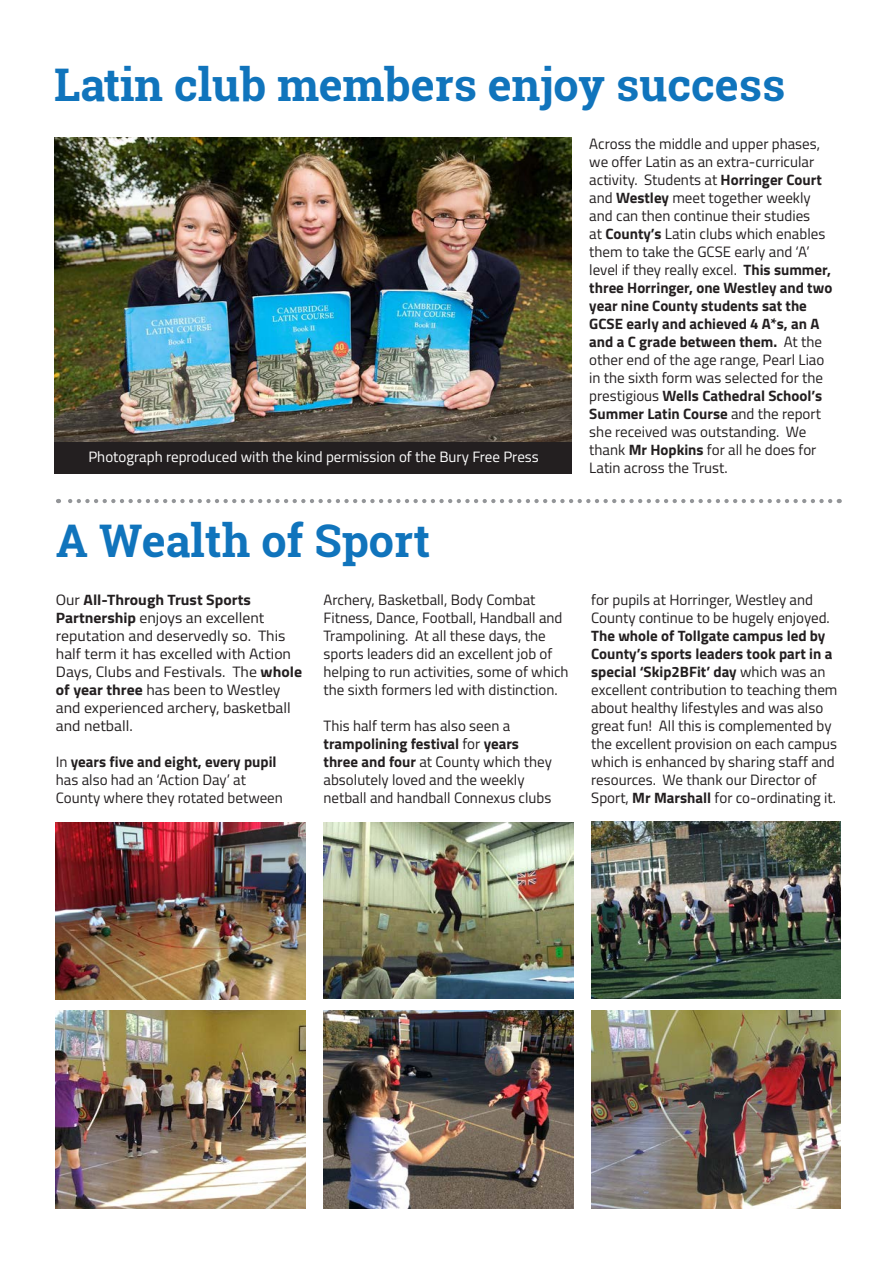
<style>
.page{position:relative;width:893px;height:1263px;background:#fff}
.page>*{position:absolute;margin:0;border:0;box-sizing:border-box;transform-origin:0 0}
.t1{font:700 45px "Roboto Slab";color:#1074bc}
.t2{font:15px/18px "Titillium";color:#231f20}
.t3{font:15px/18px "Titillium";color:#231f20;scale:1.05 1}
.t4{font:15px "Titillium";color:#fff}
.s1{font-weight:700}
</style>
<div class="page">
<img style="left:54px;top:138px;width:517px;height:304px">
<div style="left:54px;top:442px;width:517px;height:32px;background:#231f20"></div>
<svg style="left:58px;top:499px;width:772px;height:4px"></svg>
<img style="left:591px;top:1010px;width:250px;height:199px">
<img style="left:56px;top:1010px;width:250px;height:199px">
<img style="left:324px;top:1010px;width:249px;height:198px">
<img style="left:324px;top:822px;width:249px;height:177px">
<img style="left:56px;top:823px;width:250px;height:176px">
<img style="left:591px;top:822px;width:250px;height:177px">
<p class="t1" style="left:54px;top:54px;width:733px">Latin club members enjoy success</p>
<p class="t2" style="left:589px;top:134px;width:244px">Across the middle and upper phases, we offer Latin as an extra-curricular activity. Students at <span class="s1">Horringer Court </span>and <span class="s1">Westley</span> meet together weekly and can then continue their studies<br>at <span class="s1">County’s</span> Latin clubs which enables them to take the GCSE early and ‘A’ level if they really excel. <span class="s1">This summer, three Horringer, one Westley and two year nine County students sat the GCSE early and achieved 4 A*s, an A and a C grade between them.</span> At the other end of the age range, Pearl Liao in the sixth form was selected for the prestigious <span class="s1">Wells Cathedral School’s Summer Latin Course</span> and the report she received was outstanding. We thank <span class="s1">Mr Hopkins</span> for all he does for Latin across the Trust.</p>
<p class="t4" style="left:88px;top:445px;width:452px">Photograph reproduced with the kind permission of the Bury Free Press</p>
<p class="t1" style="left:56px;top:510px;width:376px">A Wealth of Sport</p>
<p class="t3" style="left:56px;top:590px;width:236px">Our <span class="s1">All-Through Trust Sports<br>Partnership</span> enjoys an excellent reputation and deservedly so. This half term it has excelled with Action<br>Days, Clubs and Festivals. The <span class="s1">whole of year three</span> has been to Westley and experienced archery, basketball and netball.</p>
<p class="t2" style="left:56px;top:752px;width:228px">In <span class="s1">years five and eight, every pupil </span>has also had an ‘Action Day’ at<br>County where they rotated between</p>
<p class="t2" style="left:324px;top:590px;width:247px">Archery, Basketball, Body Combat Fitness, Dance, Football, Handball and Trampolining. At all these days, the sports leaders did an excellent job of helping to run activities, some of which the sixth formers led with distinction.</p>
<p class="t2" style="left:324px;top:716px;width:230px">This half term has also seen a <span class="s1">trampolining festival</span> for <span class="s1">years three and four</span> at County which they absolutely loved and the weekly netball and handball Connexus clubs</p>
<p class="t2" style="left:591px;top:590px;width:248px">for pupils at Horringer, Westley and County continue to be hugely enjoyed.<br><span class="s1">The whole of Tollgate campus led by County’s sports leaders took part in a special ‘Skip2BFit’ day</span> which was an excellent contribution to teaching them about healthy lifestyles and was also great fun! All this is complemented by the excellent provision on each campus which is enhanced by sharing staff and resources. We thank our Director of Sport, <span class="s1">Mr Marshall</span> for co-ordinating it.</p>
</div>
